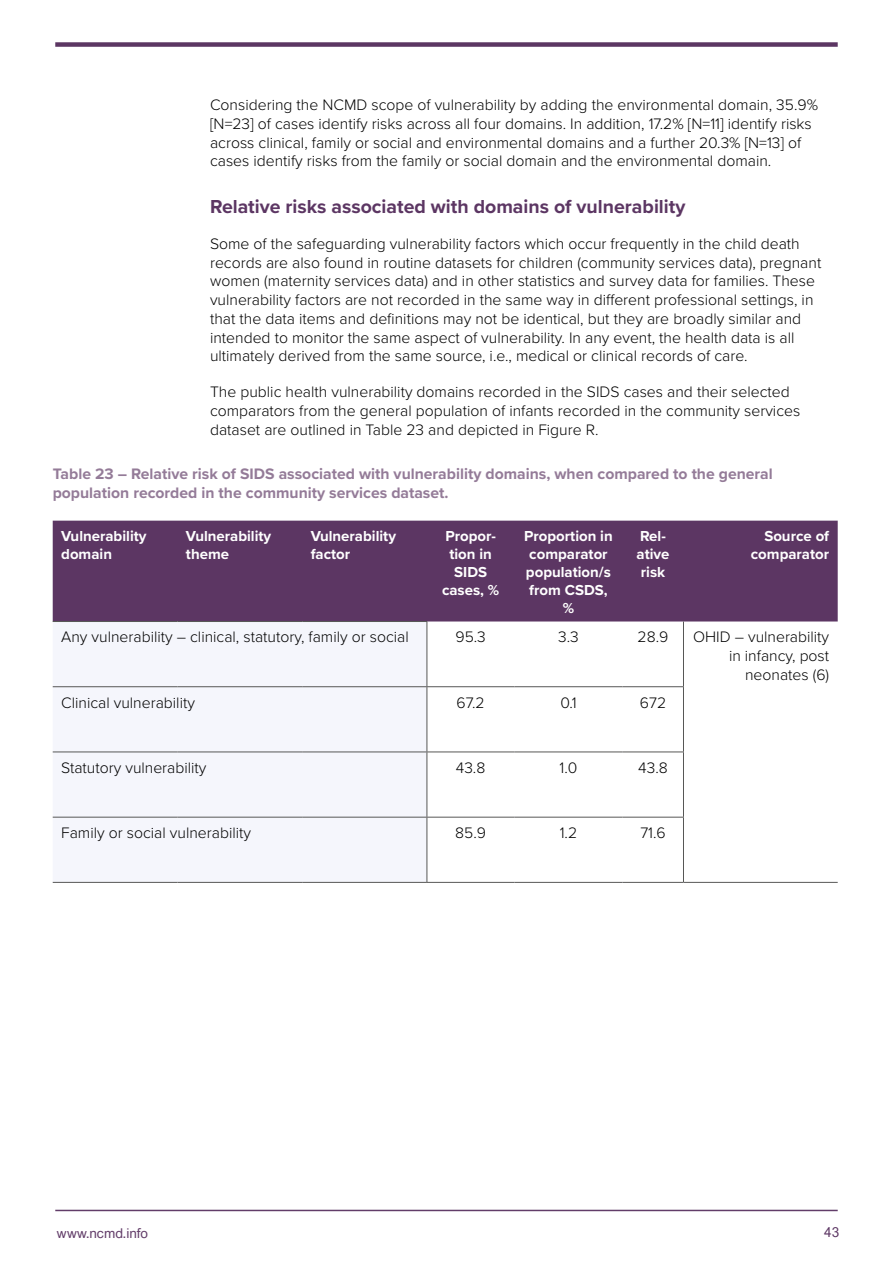
<style>
.page{position:relative;width:893px;height:1263px;background:#fff}
.page>*{position:absolute;margin:0;border:0;box-sizing:border-box;transform-origin:0 0}
.t1{font:700 19.5px "Proxima Nova";color:#5c3663}
.t2{font:300 15.75px/18.8px "Proxima Nova";color:#000}
.t3{font:700 15.75px/18.8px "Proxima Nova";color:#947b98}
.t4{font:700 15px/18px "Proxima Nova";color:#fff}
.t5{font:13.5px "Arial Nova";color:#623d69}
.t6{font:13.5px "Arial Nova";color:#5c3663}
</style>
<div class="page">
<hr style="left:55px;top:1210px;width:783px;height:1px;background:#623d69">
<div style="left:55px;top:42px;width:783px;height:5px;background:#5c3663"></div>
<div style="left:53px;top:521px;width:785px;height:100px;background:#5c3663"></div>
<div style="left:53px;top:622px;width:374px;height:260px;background:#f5f6fc"></div>
<hr style="left:53px;top:686px;width:124px;height:1px;background:#575756">
<hr style="left:177px;top:686px;width:125px;height:1px;background:#575756">
<hr style="left:302px;top:686px;width:125px;height:1px;background:#575756">
<hr style="left:427px;top:686px;width:87px;height:1px;background:#575756">
<hr style="left:514px;top:686px;width:108px;height:1px;background:#575756">
<hr style="left:622px;top:686px;width:62px;height:1px;background:#575756">
<hr style="left:53px;top:751px;width:124px;height:1px;background:#575756">
<hr style="left:177px;top:751px;width:125px;height:1px;background:#575756">
<hr style="left:302px;top:751px;width:125px;height:1px;background:#575756">
<hr style="left:427px;top:751px;width:87px;height:1px;background:#575756">
<hr style="left:514px;top:751px;width:108px;height:1px;background:#575756">
<hr style="left:622px;top:751px;width:62px;height:1px;background:#575756">
<hr style="left:53px;top:817px;width:124px;height:1px;background:#575756">
<hr style="left:177px;top:817px;width:125px;height:1px;background:#575756">
<hr style="left:302px;top:817px;width:125px;height:1px;background:#575756">
<hr style="left:427px;top:817px;width:87px;height:1px;background:#575756">
<hr style="left:514px;top:817px;width:108px;height:1px;background:#575756">
<hr style="left:622px;top:817px;width:62px;height:1px;background:#575756">
<hr style="left:427px;top:882px;width:87px;height:1px;background:#575756">
<hr style="left:514px;top:882px;width:108px;height:1px;background:#575756">
<hr style="left:622px;top:882px;width:61px;height:1px;background:#575756">
<hr style="left:683px;top:882px;width:155px;height:1px;background:#575756">
<hr style="left:53px;top:621px;width:124px;height:1px;background:#575756">
<hr style="left:177px;top:621px;width:125px;height:1px;background:#575756">
<hr style="left:302px;top:621px;width:125px;height:1px;background:#575756">
<hr style="left:427px;top:622px;width:1px;height:64px;background:#575756">
<hr style="left:427px;top:687px;width:1px;height:64px;background:#575756">
<hr style="left:427px;top:752px;width:1px;height:65px;background:#575756">
<hr style="left:427px;top:817px;width:1px;height:65px;background:#575756">
<hr style="left:53px;top:882px;width:124px;height:1px;background:#575756">
<hr style="left:177px;top:882px;width:125px;height:1px;background:#575756">
<hr style="left:302px;top:882px;width:125px;height:1px;background:#575756">
<hr style="left:683px;top:621px;width:1px;height:65px;background:#575756">
<hr style="left:683px;top:687px;width:1px;height:64px;background:#575756">
<hr style="left:683px;top:752px;width:1px;height:65px;background:#575756">
<hr style="left:683px;top:817px;width:1px;height:65px;background:#575756">
<p class="t2" style="left:210px;top:95px;width:609px">Considering the NCMD scope of vulnerability by adding the environmental domain, 35.9% [N=23] of cases identify risks across all four domains. In addition, 17.2% [N=11] identify risks across clinical, family or social and environmental domains and a further 20.3% [N=13] of cases identify risks from the family or social domain and the environmental domain.</p>
<p class="t1" style="left:210px;top:192px;width:477px">Relative risks associated with domains of vulnerability</p>
<p class="t2" style="left:210px;top:233px;width:613px">Some of the safeguarding vulnerability factors which occur frequently in the child death records are also found in routine datasets for children (community services data), pregnant women (maternity services data) and in other statistics and survey data for families. These vulnerability factors are not recorded in the same way in different professional settings, in that the data items and definitions may not be identical, but they are broadly similar and intended to monitor the same aspect of vulnerability. In any event, the health data is all ultimately derived from the same source, i.e., medical or clinical records of care.</p>
<p class="t2" style="left:210px;top:382px;width:592px">The public health vulnerability domains recorded in the SIDS cases and their selected comparators from the general population of infants recorded in the community services dataset are outlined in Table 23 and depicted in Figure R.</p>
<p class="t3" style="left:53px;top:464px;width:722px">Table 23 – Relative risk of SIDS associated with vulnerability domains, when compared to the general population recorded in the community services dataset.</p>
<p class="t4" style="left:61px;top:527px;width:87px">Vulnerability domain</p>
<p class="t4" style="left:186px;top:527px;width:87px">Vulnerability theme</p>
<p class="t4" style="left:311px;top:527px;width:87px">Vulnerability factor</p>
<p class="t4" style="left:442px;top:527px;width:59px;text-align:center">Propor&shy;tion in<br>SIDS cases, %</p>
<p class="t4" style="left:524px;top:527px;width:90px;text-align:center">Proportion in comparator population/s from CSDS, %</p>
<p class="t4" style="left:636px;top:527px;width:34px">Rel&shy;ative risk</p>
<p class="t4" style="left:751px;top:527px;width:80px;text-align:right">Source of comparator</p>
<p class="t2" style="left:61px;top:627px;width:349px">Any vulnerability – clinical, statutory, family or social</p>
<p class="t2" style="left:455px;top:627px;width:32px">95.3</p>
<p class="t2" style="left:558px;top:627px;width:22px">3.3</p>
<p class="t2" style="left:638px;top:627px;width:32px">28.9</p>
<p class="t2" style="left:693px;top:627px;width:138px;text-align:right">OHID – vulnerability in infancy, post neonates (6)</p>
<p class="t2" style="left:61px;top:692px;width:135px">Clinical vulnerability</p>
<p class="t2" style="left:457px;top:692px;width:30px">67.2</p>
<p class="t2" style="left:560px;top:692px;width:18px">0.1</p>
<p class="t2" style="left:640px;top:692px;width:28px">672</p>
<p class="t2" style="left:61px;top:757px;width:147px">Statutory vulnerability</p>
<p class="t2" style="left:456px;top:757px;width:31px">43.8</p>
<p class="t2" style="left:559px;top:757px;width:19px">1.0</p>
<p class="t2" style="left:638px;top:757px;width:31px">43.8</p>
<p class="t2" style="left:61px;top:823px;width:191px">Family or social vulnerability</p>
<p class="t2" style="left:455px;top:823px;width:32px">85.9</p>
<p class="t2" style="left:560px;top:823px;width:19px">1.2</p>
<p class="t2" style="left:640px;top:823px;width:27px">71.6</p>
<p class="t5" style="left:57px;top:1225px;width:93px">www.ncmd.info</p>
<p class="t6" style="left:824px;top:1224px;width:17px">43</p>
</div>
